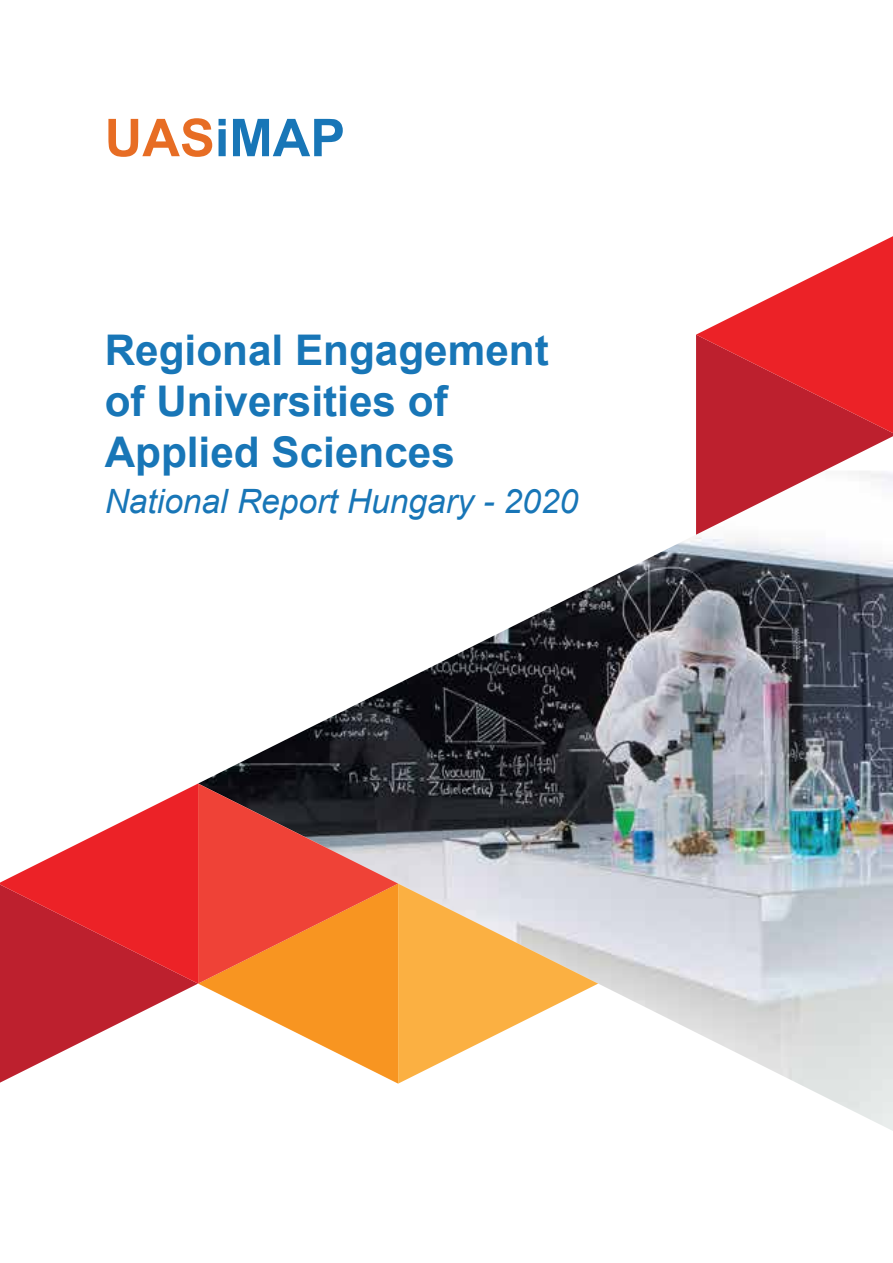
<style>
.page{position:relative;width:893px;height:1263px;background:#fff}
.page>*{position:absolute;margin:0;border:0;box-sizing:border-box;transform-origin:0 0}
.t1{font:700 52.2px "Arial";color:#1876b7}
.t2{font:700 42.3px/50.7px "Arial";color:#1876b7}
.t3{font:italic 33.6px "Arial";color:#1876b7}
.s1{color:#e76d24}
</style>
<div class="page">
<img style="left:199px;top:537px;width:694px;height:594px">
<svg style="left:696px;top:236px;width:197px;height:299px"></svg>
<svg style="left:0;top:783px;width:598px;height:300px"></svg>
<p class="t1" style="left:105px;top:101px;width:242px"><span class="s1">UAS</span>iMAP</p>
<p class="t2" style="left:105px;top:325px;width:446px">Regional Engagement of Universities of<br>Applied Sciences</p>
<p class="t3" style="left:105px;top:479px;width:475px">National Report Hungary - 2020</p>
</div>
